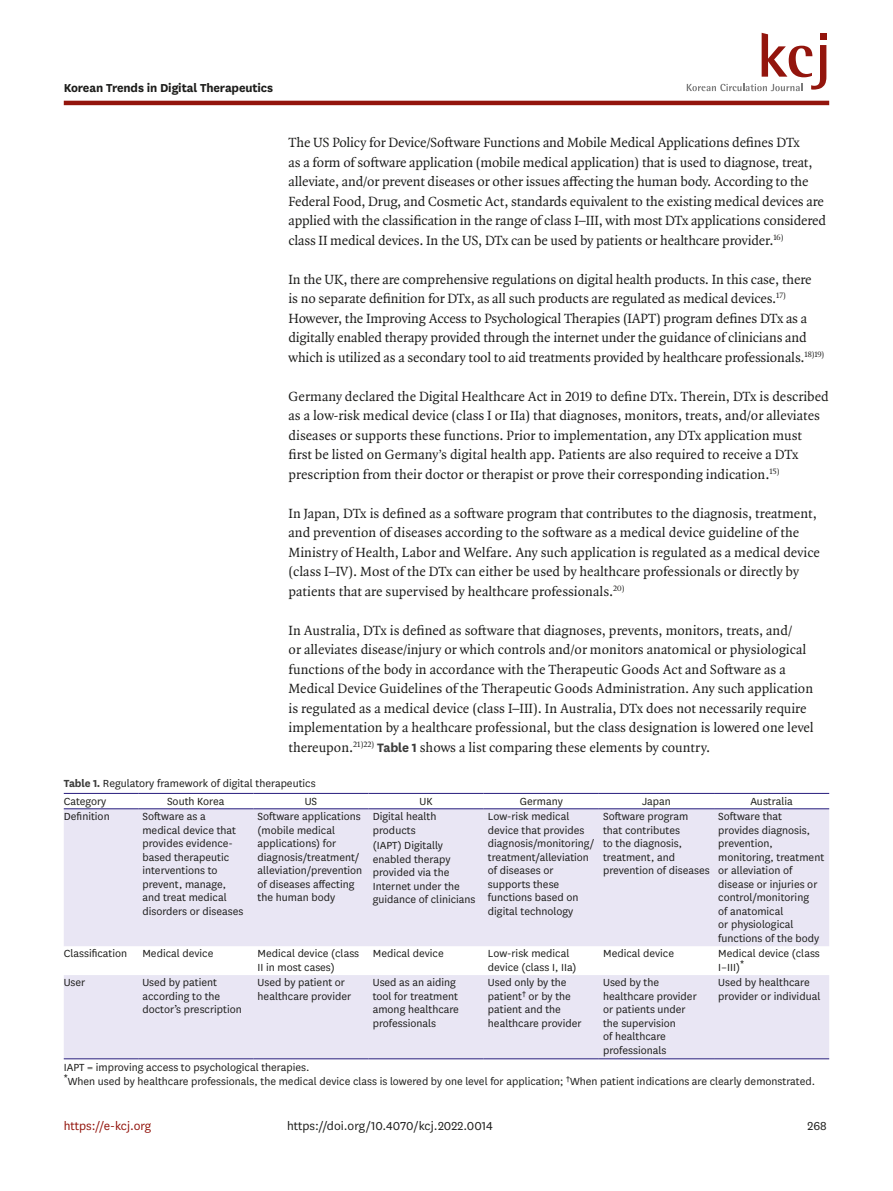
<style>
.page{position:relative;width:893px;height:1191px;background:#fff}
.page>*{position:absolute;margin:0;border:0;box-sizing:border-box;transform-origin:0 0}
.body_p{font:14.25px/19.5px "Quadraat OT";letter-spacing:-.005em;color:#1d1d1b}
.t1{font:13.5px "National";color:#1d1d1b}
.t2{font:700 13.5px "National";letter-spacing:-.01em;color:#1d1d1b}
.t3{font:13.5px "National";color:#93150d}
.t4{font:12px/13.5px "National";color:#1d1d1b}
.s1{font-family:"National";font-weight:700;color:#3d3d3c}
.s2{font-weight:700;color:#3d3d3c}
</style>
<div class="page">
<hr style="left:64px;top:101px;width:765px;height:4px;background:#93150d">
<div style="left:820px;top:34px;width:7px;height:6px;background:#93150d"></div>
<svg style="left:687px;top:33px;width:139px;height:58px"></svg>
<svg style="left:64px;top:809px;width:765px;height:249px;background:#ebe8f5"></svg>
<hr style="left:64px;top:793px;width:74px;height:1px;background:#312783">
<hr style="left:138px;top:793px;width:115px;height:1px;background:#312783">
<hr style="left:253px;top:793px;width:116px;height:1px;background:#312783">
<hr style="left:369px;top:793px;width:115px;height:1px;background:#312783">
<hr style="left:484px;top:793px;width:115px;height:1px;background:#312783">
<hr style="left:599px;top:793px;width:115px;height:1px;background:#312783">
<hr style="left:714px;top:793px;width:115px;height:1px;background:#312783">
<hr style="left:64px;top:808px;width:74px;height:1px;background:#312783">
<hr style="left:138px;top:808px;width:115px;height:1px;background:#312783">
<hr style="left:253px;top:808px;width:116px;height:1px;background:#312783">
<hr style="left:369px;top:808px;width:115px;height:1px;background:#312783">
<hr style="left:484px;top:808px;width:115px;height:1px;background:#312783">
<hr style="left:599px;top:808px;width:115px;height:1px;background:#312783">
<hr style="left:714px;top:808px;width:115px;height:1px;background:#312783">
<hr style="left:64px;top:1058px;width:74px;height:1px;background:#312783">
<hr style="left:138px;top:1058px;width:115px;height:1px;background:#312783">
<hr style="left:253px;top:1058px;width:116px;height:1px;background:#312783">
<hr style="left:369px;top:1058px;width:115px;height:1px;background:#312783">
<hr style="left:484px;top:1058px;width:115px;height:1px;background:#312783">
<hr style="left:599px;top:1058px;width:115px;height:1px;background:#312783">
<hr style="left:714px;top:1058px;width:115px;height:1px;background:#312783">
<p class="t2" style="left:64px;top:78px;width:211px">Korean Trends in Digital Therapeutics</p>
<p class="body_p" style="left:289px;top:133px;width:539px">The US Policy for Device/Software Functions and Mobile Medical Applications defines DTx<br>as a form of software application (mobile medical application) that is used to diagnose, treat, alleviate, and/or prevent diseases or other issues affecting the human body. According to the Federal Food, Drug, and Cosmetic Act, standards equivalent to the existing medical devices are applied with the classification in the range of class I–III, with most DTx applications considered class II medical devices. In the US, DTx can be used by patients or healthcare provider.<sup>16)</sup></p>
<p class="body_p" style="left:289px;top:269px;width:537px">In the UK, there are comprehensive regulations on digital health products. In this case, there is no separate definition for DTx, as all such products are regulated as medical devices.<sup>17)<br></sup>However, the Improving Access to Psychological Therapies (IAPT) program defines DTx as a digitally enabled therapy provided through the internet under the guidance of clinicians and which is utilized as a secondary tool to aid treatments provided by healthcare professionals.<sup>18)19)</sup></p>
<p class="body_p" style="left:289px;top:386px;width:542px">Germany declared the Digital Healthcare Act in 2019 to define DTx. Therein, DTx is described as a low-risk medical device (class I or IIa) that diagnoses, monitors, treats, and/or alleviates diseases or supports these functions. Prior to implementation, any DTx application must first be listed on Germany’s digital health app. Patients are also required to receive a DTx prescription from their doctor or therapist or prove their corresponding indication.<sup>15)</sup></p>
<p class="body_p" style="left:289px;top:503px;width:533px">In Japan, DTx is defined as a software program that contributes to the diagnosis, treatment, and prevention of diseases according to the software as a medical device guideline of the Ministry of Health, Labor and Welfare. Any such application is regulated as a medical device (class I–IV). Most of the DTx can either be used by healthcare professionals or directly by patients that are supervised by healthcare professionals.<sup>20)</sup></p>
<p class="body_p" style="left:289px;top:620px;width:527px">In Australia, DTx is defined as software that diagnoses, prevents, monitors, treats, and/<br>or alleviates disease/injury or which controls and/or monitors anatomical or physiological functions of the body in accordance with the Therapeutic Goods Act and Software as a Medical Device Guidelines of the Therapeutic Goods Administration. Any such application is regulated as a medical device (class I–III). In Australia, DTx does not necessarily require implementation by a healthcare professional, but the class designation is lowered one level thereupon.<sup>21)22)</sup> <span class="s1">Table 1</span> shows a list comparing these elements by country.</p>
<p class="t4" style="left:64px;top:774px;width:253px;line-height:17.7px"><span class="s2">Table 1.</span> Regulatory framework of digital therapeutics<br>Category</p>
<p class="t4" style="left:167px;top:793px;width:59px">South Korea</p>
<p class="t4" style="left:305px;top:793px;width:14px">US</p>
<p class="t4" style="left:420px;top:793px;width:15px">UK</p>
<p class="t4" style="left:520px;top:793px;width:44px">Germany</p>
<p class="t4" style="left:642px;top:793px;width:30px">Japan</p>
<p class="t4" style="left:750px;top:793px;width:44px">Australia</p>
<p class="t4" style="left:64px;top:809px;width:47px">Definition</p>
<p class="t4" style="left:142px;top:809px;width:103px">Software as a medical device that provides evidence&shy;based therapeutic interventions to prevent, manage, and treat medical disorders or diseases</p>
<p class="t4" style="left:258px;top:809px;width:106px">Software applications (mobile medical applications) for diagnosis/treatment/ alleviation/prevention of diseases affecting the human body</p>
<p class="t4" style="left:373px;top:809px;width:65px">Digital health products</p>
<p class="t4" style="left:488px;top:809px;width:108px">Low-risk medical device that provides diagnosis/monitoring/ treatment/alleviation of diseases or supports these functions based on digital technology</p>
<p class="t4" style="left:603px;top:809px;width:108px">Software program that contributes<br>to the diagnosis, treatment, and prevention of diseases</p>
<p class="t4" style="left:718px;top:809px;width:107px">Software that provides diagnosis, prevention, monitoring, treatment or alleviation of disease or injuries or control/monitoring<br>of anatomical<br>or physiological functions of the body</p>
<p class="t4" style="left:373px;top:838px;width:104px">(IAPT) Digitally enabled therapy provided via the<br>Internet under the guidance of clinicians</p>
<p class="t4" style="left:64px;top:946px;width:65px">Classification</p>
<p class="t4" style="left:142px;top:946px;width:72px">Medical device</p>
<p class="t4" style="left:258px;top:946px;width:103px">Medical device (class<br>II in most cases)</p>
<p class="t4" style="left:373px;top:946px;width:72px">Medical device</p>
<p class="t4" style="left:488px;top:946px;width:90px">Low-risk medical device (class I, IIa)</p>
<p class="t4" style="left:603px;top:946px;width:72px">Medical device</p>
<p class="t4" style="left:718px;top:946px;width:103px">Medical device (class<br>I–III)<sup>*</sup></p>
<p class="t4" style="left:64px;top:975px;width:23px">User</p>
<p class="t4" style="left:142px;top:975px;width:101px">Used by patient according to the doctor’s prescription</p>
<p class="t4" style="left:258px;top:975px;width:95px">Used by patient or healthcare provider</p>
<p class="t4" style="left:373px;top:975px;width:88px">Used as an aiding tool for treatment among healthcare professionals</p>
<p class="t4" style="left:488px;top:975px;width:95px">Used only by the patient<sup>†</sup> or by the patient and the healthcare provider</p>
<p class="t4" style="left:603px;top:975px;width:95px">Used by the healthcare provider or patients under the supervision<br>of healthcare professionals</p>
<p class="t4" style="left:718px;top:975px;width:104px">Used by healthcare provider or individual</p>
<p class="t4" style="left:64px;top:1060px;width:753px">IAPT = improving access to psychological therapies.<br><sup>*</sup>When used by healthcare professionals, the medical device class is lowered by one level for application; <sup>†</sup>When patient indications are clearly demonstrated.</p>
<p class="t3" style="left:64px;top:1116px;width:89px">https://e-kcj.org</p>
<p class="t1" style="left:807px;top:1116px;width:21px">268</p>
<p class="t1" style="left:287px;top:1116px;width:207px">https://doi.org/10.4070/kcj.2022.0014</p>
</div>
